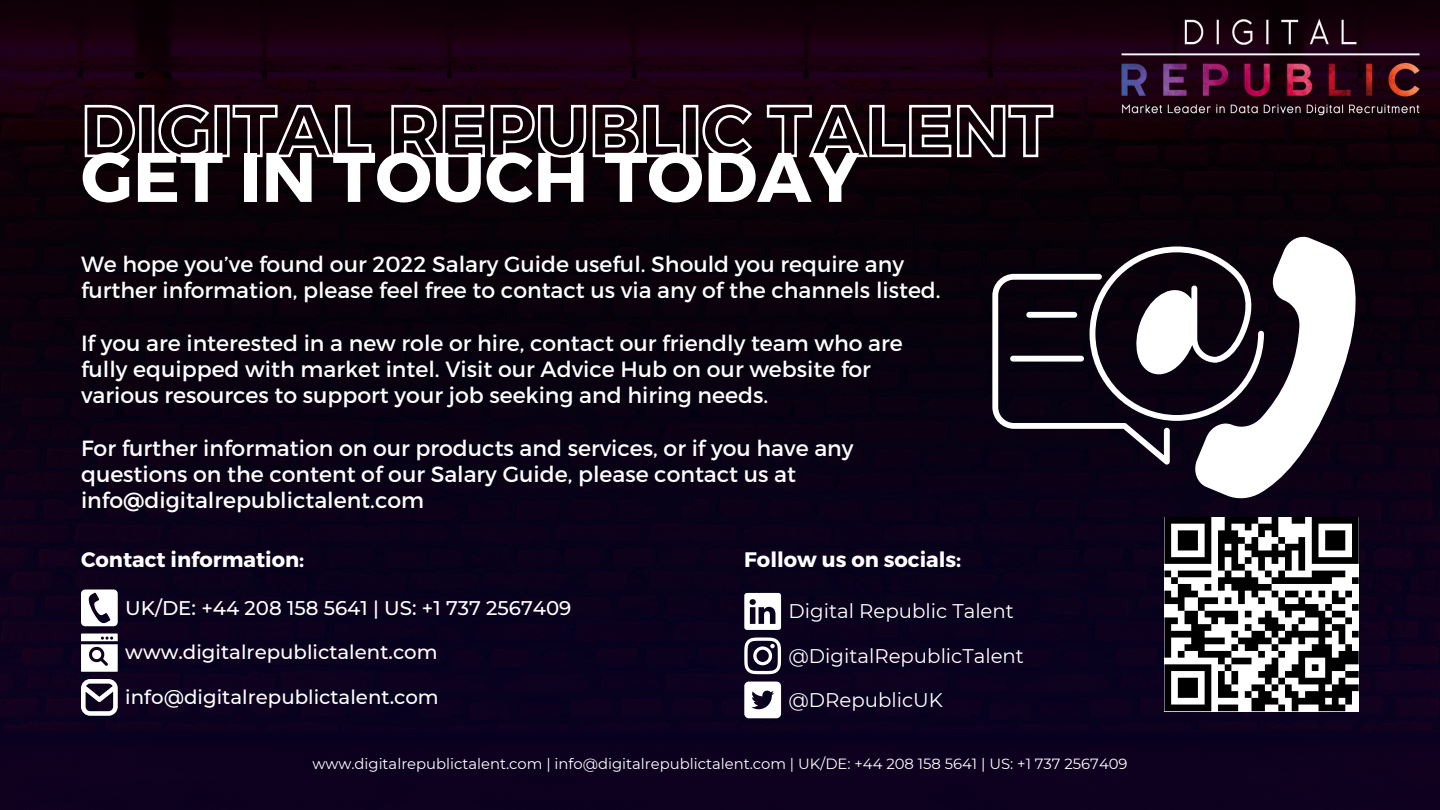
<style>
.page{position:relative;width:1440px;height:810px;background:#fff}
.page>*{position:absolute;margin:0;border:0;box-sizing:border-box;transform-origin:0 0}
.t1{font:700 70px "Montserrat";color:#fff}
.t2{font:22px/26.2px "Montserrat";color:#fff}
.t3{font:700 21px "Montserrat";color:#fff}
.t4{font:500 19.7px "Montserrat";color:#fff}
.t5{font:19.7px "Montserrat";color:#fff}
.t6{font:14.8px "Montserrat";color:#fff}
</style>
<div class="page">
<img style="left:0;top:0;width:1440px;height:810px">
<img style="left:1117px;top:15px;width:306px;height:106px">
<svg style="left:81px;top:590px;width:37px;height:36px"></svg>
<svg style="left:744px;top:593px;width:37px;height:37px"></svg>
<svg style="left:81px;top:634px;width:37px;height:38px"></svg>
<svg style="left:81px;top:679px;width:37px;height:37px"></svg>
<svg style="left:1164px;top:517px;width:195px;height:194px"></svg>
<svg style="left:744px;top:637px;width:37px;height:37px"></svg>
<svg style="left:744px;top:682px;width:37px;height:36px"></svg>
<svg style="left:992px;top:236px;width:367px;height:264px"></svg>
<div style="left:1026px;top:312px;width:51px;height:6px;background:#fff;border-radius:3px"></div>
<div style="left:1010px;top:356px;width:74px;height:6px;background:#fff;border-radius:3px"></div>
<svg style="left:83px;top:103px;width:972px;height:56px"></svg>
<h1 class="t1" style="left:81px;top:131px;width:779px">GET IN TOUCH TODAY</h1>
<p class="t2" style="left:81px;top:250px;width:861px">We hope you’ve found our 2022 Salary Guide useful. Should you require any further information, please feel free to contact us via any of the channels listed.</p>
<p class="t2" style="left:81px;top:329px;width:823px">If you are interested in a new role or hire, contact our friendly team who are fully equipped with market intel. Visit our Advice Hub on our website for various resources to support your job seeking and hiring needs.</p>
<p class="t2" style="left:81px;top:434px;width:774px">For further information on our products and services, or if you have any questions on the content of our Salary Guide, please contact us at info@digitalrepublictalent.com</p>
<p class="t3" style="left:81px;top:546px;width:225px">Contact information:</p>
<p class="t3" style="left:744px;top:546px;width:219px">Follow us on socials:</p>
<p class="t4" style="left:125px;top:596px;width:448px">UK/DE: +44 208 158 5641 | US: +1 737 2567409</p>
<p class="t4" style="left:125px;top:640px;width:314px">www.digitalrepublictalent.com</p>
<p class="t4" style="left:125px;top:685px;width:315px">info@digitalrepublictalent.com</p>
<p class="t5" style="left:789px;top:599px;width:227px">Digital Republic Talent</p>
<p class="t5" style="left:789px;top:644px;width:237px">@DigitalRepublicTalent</p>
<p class="t5" style="left:789px;top:688px;width:156px">@DRepublicUK</p>
<p class="t6" style="left:312px;top:755px;width:817px">www.digitalrepublictalent.com | info@digitalrepublictalent.com | UK/DE: +44 208 158 5641 | US: +1 737 2567409</p>
</div>
